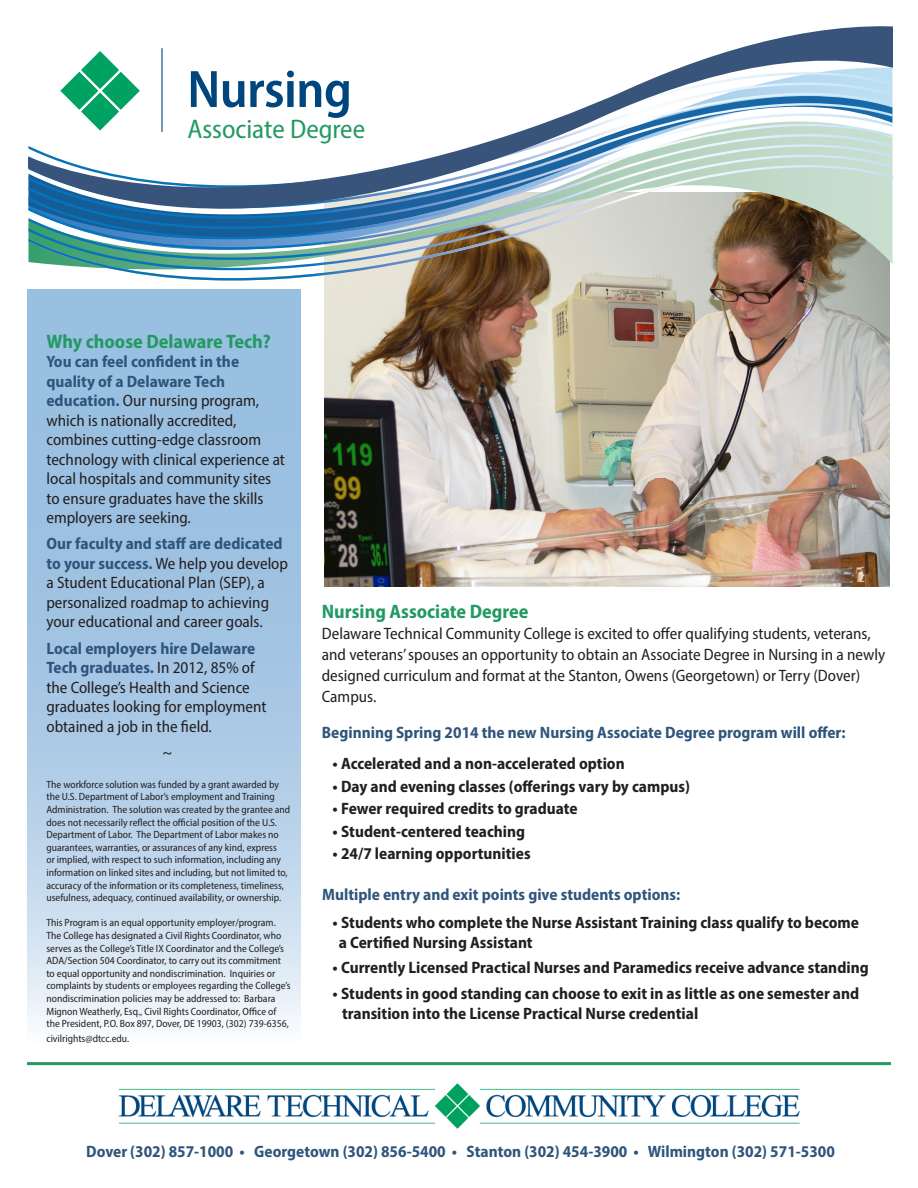
<style>
.page{position:relative;width:918px;height:1188px;background:#fff}
.page>*{position:absolute;margin:0;border:0;box-sizing:border-box;transform-origin:0 0}
.t1{font:600 semi-condensed 53.1px "Myriad Pro";letter-spacing:-.01em;color:#00467e}
.t2{font:semi-condensed 27px "Myriad Pro";color:#239963}
.t3{font:700 semi-condensed 19.5px "Myriad Pro";color:#239963}
.t4{font:semi-condensed 16.5px/19.5px "Myriad Pro";color:#231f20}
.t5{font:700 semi-condensed 16.5px "Myriad Pro";color:#231f20}
.t6{font:700 semi-condensed 16.5px "Myriad Pro";color:#30557c}
.t7{font:semi-condensed 10.5px/12.6px "Myriad Pro";color:#231f20}
.s1{font-weight:700;color:#30557c}
</style>
<div class="page">
<svg style="left:27px;top:289px;width:274px;height:736px;background:#afcce6"></svg>
<img style="left:324px;top:296px;width:565px;height:290px">
<svg style="left:28px;top:281px;width:862px;height:15px"></svg>
<img style="left:38px;top:263px;width:852px;height:18px">
<svg style="left:28px;top:26px;width:864px;height:237px"></svg>
<hr style="left:27px;top:1062px;width:864px;height:3px;background:#239963">
<svg style="left:60px;top:51px;width:80px;height:80px"></svg>
<hr style="left:161px;top:48px;width:2px;height:84px;background:#00467e">
<img style="left:118px;top:1083px;width:682px;height:46px">
<p class="t1" style="left:187px;top:56px;width:166px">Nursing</p>
<p class="t2" style="left:187px;top:113px;width:179px">Associate Degree</p>
<p class="t3" style="left:46px;top:328px;width:226px">Why choose Delaware Tech?</p>
<p class="t4" style="left:46px;top:352px;width:240px"><span class="s1">You can feel confident in the quality of a Delaware Tech education.</span> Our nursing program, which is nationally accredited, combines cutting-edge classroom technology with clinical experience at local hospitals and community sites to ensure graduates have the skills employers are seeking.</p>
<p class="t4" style="left:46px;top:534px;width:243px"><span class="s1">Our faculty and staff are dedicated to your success.</span> We help you develop a Student Educational Plan (SEP), a personalized roadmap to achieving your educational and career goals.</p>
<p class="t4" style="left:46px;top:638px;width:222px"><span class="s1">Local employers hire Delaware<br>Tech graduates.</span> In 2012, 85% of the College’s Health and Science graduates looking for employment obtained a job in the field.</p>
<p class="t4" style="left:162px;top:743px;width:11px">~</p>
<p class="t7" style="left:46px;top:778px;width:245px">The workforce solution was funded by a grant awarded by the U.S. Department of Labor’s employment and Training Administration. The solution was created by the grantee and does not necessarily reflect the official position of the U.S.<br>Department of Labor. The Department of Labor makes no guarantees, warranties, or assurances of any kind, express<br>or implied, with respect to such information, including any information on linked sites and including, but not limited to, accuracy of the information or its completeness, timeliness, usefulness, adequacy, continued availability, or ownership.</p>
<p class="t7" style="left:46px;top:917px;width:246px">This Program is an equal opportunity employer/program.<br>The College has designated a Civil Rights Coordinator, who serves as the College’s Title IX Coordinator and the College’s ADA/Section 504 Coordinator, to carry out its commitment to equal opportunity and nondiscrimination. Inquiries or complaints by students or employees regarding the College’s nondiscrimination policies may be addressed to: Barbara Mignon Weatherly, Esq., Civil Rights Coordinator, Office of the President, P.O. Box 897, Dover, DE 19903, (302) 739-6356,</p>
<p class="t7" style="left:46px;top:1032px;width:84px">civilrights@dtcc.edu.</p>
<p class="t3" style="left:322px;top:599px;width:208px">Nursing Associate Degree</p>
<p class="t4" style="left:322px;top:622px;width:565px;line-height:21px">Delaware Technical Community College is excited to offer qualifying students, veterans, and veterans’ spouses an opportunity to obtain an Associate Degree in Nursing in a newly designed curriculum and format at the Stanton, Owens (Georgetown) or Terry (Dover)<br>Campus.</p>
<p class="t6" style="left:322px;top:721px;width:525px">Beginning Spring 2014 the new Nursing Associate Degree program will offer:</p>
<p class="t5" style="left:333px;top:753px;width:294px">• Accelerated and a non-accelerated option</p>
<p class="t5" style="left:333px;top:776px;width:359px">• Day and evening classes (offerings vary by campus)</p>
<p class="t5" style="left:333px;top:798px;width:247px">• Fewer required credits to graduate</p>
<p class="t5" style="left:333px;top:821px;width:194px">• Student-centered teaching</p>
<p class="t5" style="left:333px;top:843px;width:200px">• 24/7 learning opportunities</p>
<p class="t6" style="left:322px;top:884px;width:360px">Multiple entry and exit points give students options:</p>
<p class="t5" style="left:333px;top:912px;width:528px">• Students who complete the Nurse Assistant Training class qualify to become</p>
<p class="t5" style="left:339px;top:932px;width:195px">a Certified Nursing Assistant</p>
<p class="t5" style="left:333px;top:957px;width:538px">• Currently Licensed Practical Nurses and Paramedics receive advance standing</p>
<p class="t5" style="left:333px;top:983px;width:528px">• Students in good standing can choose to exit in as little as one semester and</p>
<p class="t5" style="left:342px;top:1002px;width:358px">transition into the License Practical Nurse credential</p>
<p class="t6" style="left:86px;top:1140px;width:750px">Dover (302) 857-1000 • Georgetown (302) 856-5400 • Stanton (302) 454-3900 • Wilmington (302) 571-5300</p>
</div>
